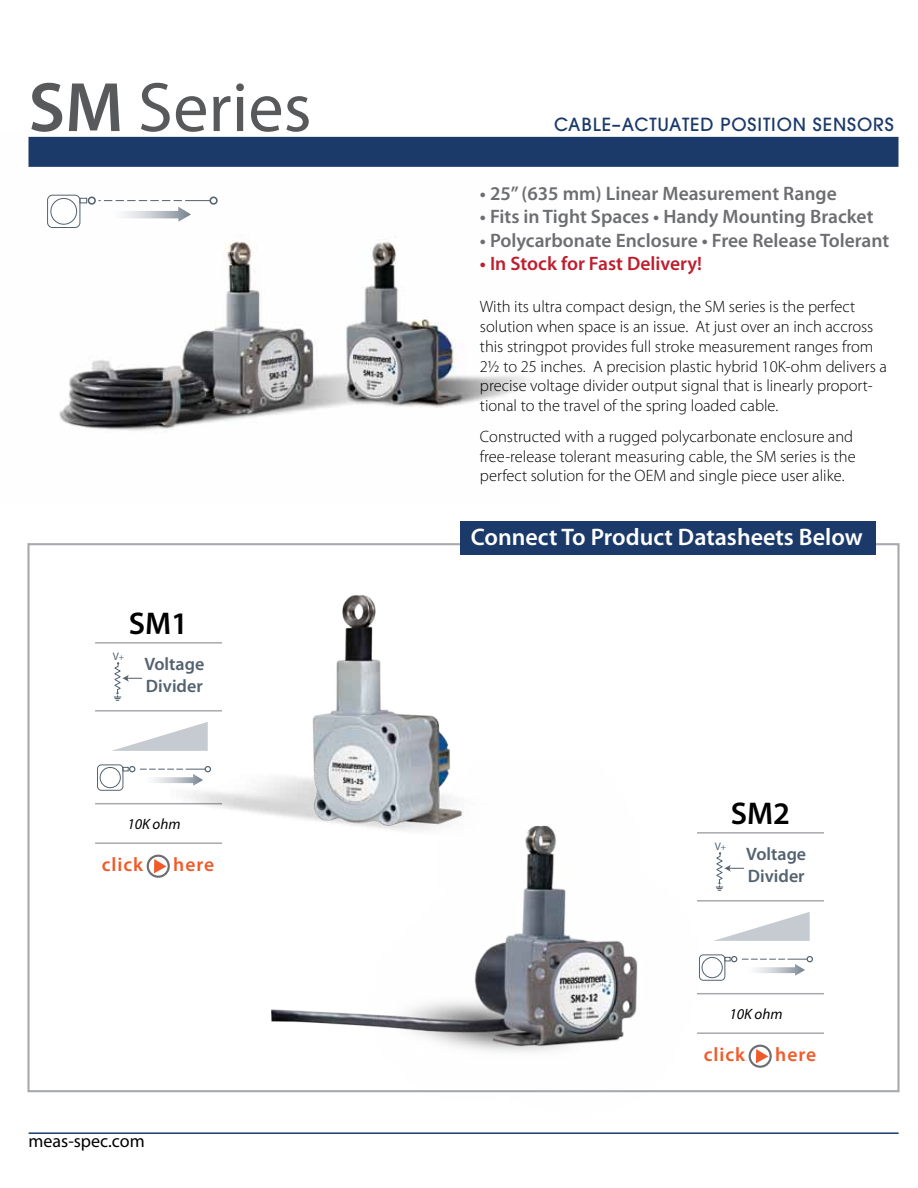
<style>
.page{position:relative;width:918px;height:1188px;background:#fff}
.page>*{position:absolute;margin:0;border:0;box-sizing:border-box;transform-origin:0 0}
.t1{font:70.5px "Myriad Pro";color:#58595b}
.t2{font:600 31.5px "Myriad Pro";color:#000}
.t3{font:600 24px "Myriad Pro";color:#fff}
.t4{font:600 19.5px "Myriad Pro";color:#6d6e71}
.t5{font:600 19.5px "Myriad Pro";color:#be1e2d}
.t6{font:600 19.5px "Myriad Pro";letter-spacing:.05em;color:#f15a29}
.t7{font:500 18px "Avant Garde";letter-spacing:.05em;color:#1b3a6a}
.t8{font:600 18px/21.6px "Myriad Pro";color:#53626f}
.t9{font:18px "Myriad Pro";color:#000}
.t10{font:300 16.5px/19.8px "Myriad Pro";color:#000}
.t11{font:italic 15px "Myriad Pro";color:#000}
.t12{font:10.95px "Myriad Pro";color:#53626f}
.s1{font-weight:600}
.s2{font-size:8.85px}
</style>
<div class="page">
<img style="left:28px;top:136px;width:531px;height:295px">
<hr style="left:697px;top:832px;width:127px;height:2px;background:#a7a9ac">
<hr style="left:697px;top:900px;width:127px;height:2px;background:#a7a9ac">
<hr style="left:697px;top:993px;width:127px;height:1px;background:#a7a9ac">
<hr style="left:697px;top:1032px;width:127px;height:2px;background:#a7a9ac">
<hr style="left:95px;top:642px;width:127px;height:2px;background:#a7a9ac">
<hr style="left:95px;top:710px;width:127px;height:2px;background:#a7a9ac">
<hr style="left:95px;top:803px;width:127px;height:1px;background:#a7a9ac">
<hr style="left:95px;top:842px;width:127px;height:2px;background:#a7a9ac">
<svg style="left:756px;top:1049px;width:12px;height:14px"></svg>
<div style="left:749px;top:1045px;width:23px;height:23px;border:2px solid #6d6e71;border-radius:50%"></div>
<svg style="left:715px;top:852px;width:29px;height:39px"></svg>
<svg style="left:154px;top:859px;width:12px;height:14px"></svg>
<div style="left:147px;top:855px;width:23px;height:23px;border:2px solid #6d6e71;border-radius:50%"></div>
<svg style="left:113px;top:662px;width:29px;height:39px"></svg>
<svg style="left:113px;top:207px;width:78px;height:15px"></svg>
<div style="left:47px;top:195px;width:33px;height:33px;border:1px solid #53626f;border-radius:5px"></div>
<div style="left:50px;top:198px;width:27px;height:27px;border:1px solid #53626f;border-radius:50%"></div>
<svg style="left:80px;top:198px;width:7px;height:5px"></svg>
<div style="left:88px;top:197px;width:8px;height:8px;border:2px solid #53626f;border-radius:50%"></div>
<div style="left:210px;top:197px;width:8px;height:8px;border:2px solid #53626f;border-radius:50%"></div>
<svg style="left:99px;top:200px;width:111px;height:1px"></svg>
<div style="left:28px;top:137px;width:870px;height:30px;background:#1b3a6a"></div>
<div style="left:699px;top:955px;width:26px;height:26px;border:1px solid #53626f;border-radius:4px"></div>
<div style="left:702px;top:957px;width:21px;height:21px;border:1px solid #53626f;border-radius:50%"></div>
<svg style="left:725px;top:956px;width:88px;height:20px"></svg>
<svg style="left:714px;top:912px;width:96px;height:29px"></svg>
<div style="left:97px;top:765px;width:26px;height:26px;border:1px solid #53626f;border-radius:4px"></div>
<div style="left:100px;top:767px;width:21px;height:21px;border:1px solid #53626f;border-radius:50%"></div>
<svg style="left:123px;top:766px;width:48px;height:20px"></svg>
<svg style="left:112px;top:733px;width:59px;height:18px"></svg>
<div style="left:460px;top:521px;width:416px;height:34px;background:#1b3a6a"></div>
<hr style="left:29px;top:1132px;width:870px;height:2px;background:#1b3a6a">
<img style="left:171px;top:595px;width:279px;height:220px">
<img style="left:271px;top:762px;width:435px;height:331px">
<h1 class="t1" style="left:28px;top:64px;width:285px"><span class="s1">SM</span> Series</h1>
<h2 class="t2" style="left:129px;top:604px;width:61px">SM1</h2>
<p class="t12" style="left:113px;top:649px;width:13px">V<span class="s2">+</span></p>
<p class="t8" style="left:144px;top:653px;width:61px">Voltage<br>Divider</p>
<p class="t11" style="left:127px;top:814px;width:55px">10K ohm</p>
<p class="t6" style="left:102px;top:852px;width:43px">click</p>
<p class="t6" style="left:173px;top:852px;width:42px">here</p>
<p class="t9" style="left:28px;top:1130px;width:118px">meas-spec.com</p>
<p class="t7" style="left:554px;top:113px;width:341px">CABLE–ACTUATED POSITION SENSORS</p>
<p class="t4" style="left:480px;top:181px;width:358px">• 25” (635 mm) Linear Measurement Range</p>
<p class="t4" style="left:480px;top:204px;width:395px">• Fits in Tight Spaces • Handy Mounting Bracket</p>
<p class="t4" style="left:480px;top:228px;width:411px">• Polycarbonate Enclosure • Free Release Tolerant</p>
<p class="t5" style="left:480px;top:251px;width:224px">• In Stock for Fast Delivery!</p>
<p class="t10" style="left:480px;top:297px;width:409px">With its ultra compact design, the SM series is the perfect solution when space is an issue. At just over an inch accross this stringpot provides full stroke measurement ranges from 2½ to 25 inches. A precision plastic hybrid 10K-ohm delivers a precise voltage divider output signal that is linearly proport&shy;tional to the travel of the spring loaded cable.</p>
<p class="t10" style="left:480px;top:426px;width:377px">Constructed with a rugged polycarbonate enclosure and free-release tolerant measuring cable, the SM series is the perfect solution for the OEM and single piece user alike.</p>
<h3 class="t3" style="left:471px;top:522px;width:393px">Connect To Product Datasheets Below</h3>
<h2 class="t2" style="left:731px;top:794px;width:61px">SM2</h2>
<p class="t12" style="left:715px;top:839px;width:13px">V<span class="s2">+</span></p>
<p class="t8" style="left:746px;top:843px;width:61px">Voltage<br>Divider</p>
<p class="t11" style="left:729px;top:1004px;width:55px">10K ohm</p>
<p class="t6" style="left:704px;top:1042px;width:43px">click</p>
<p class="t6" style="left:775px;top:1042px;width:42px">here</p>
</div>
